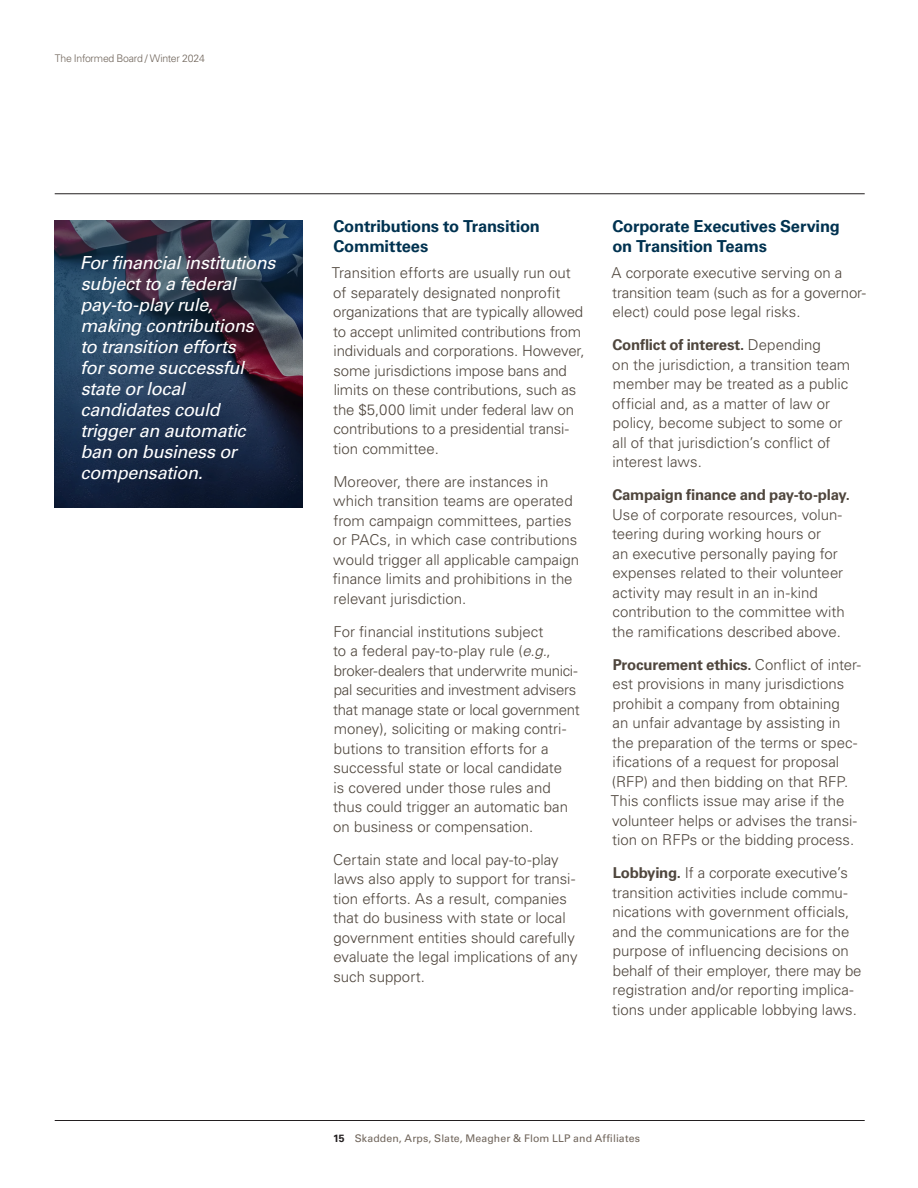
<style>
.page{position:relative;width:918px;height:1188px;background:#fff}
.page>*{position:absolute;margin:0;border:0;box-sizing:border-box;transform-origin:0 0}
.t1{font:italic 18px/21px "Univers LT Std";letter-spacing:-.02em;color:#fff}
.t2{font:700 16.5px/19.5px "Univers LT Std";letter-spacing:-.015em;color:#003250}
.t3{font:300 15px/19.5px "Univers LT Std";color:#4f463d}
.t4{font:10.5px "Univers LT Std";letter-spacing:.01em;color:#6f645a}
.t5{font:300 10.5px "Univers LT Std";letter-spacing:-.025em;color:#6f645a}
.s1{font-style:italic}
.s2{font-weight:700}
.s3{font-weight:700;color:#231f20}
</style>
<div class="page">
<hr style="left:55px;top:1120px;width:810px;height:1px;background:#231f20">
<hr style="left:55px;top:194px;width:810px;height:1px;background:#231f20">
<svg style="left:54px;top:220px;width:248px;height:288px;background:#26334c"></svg>
<p class="t5" style="left:55px;top:52px;width:152px">The Informed Board / Winter 2024</p>
<p class="t1" style="left:80px;top:252px;width:197px">For financial institutions subject to a federal pay-to-play rule, making contributions<br>to transition efforts<br>for some successful state or local candidates could trigger an automatic ban on business or compensation.</p>
<p class="t2" style="left:333px;top:217px;width:208px">Contributions to Transition<br>Committees</p>
<p class="t3" style="left:332px;top:263px;width:254px">Transition efforts are usually run out of separately designated nonprofit organizations that are typically allowed to accept unlimited contributions from individuals and corporations. However, some jurisdictions impose bans and limits on these contributions, such as the $5,000 limit under federal law on contributions to a presidential transi&shy;tion committee.</p>
<p class="t3" style="left:333px;top:472px;width:248px">Moreover, there are instances in which transition teams are operated from campaign committees, parties or PACs, in which case contributions would trigger all applicable campaign finance limits and prohibitions in the relevant jurisdiction.</p>
<p class="t3" style="left:333px;top:622px;width:248px">For financial institutions subject<br>to a federal pay-to-play rule (<span class="s1">e.g.</span>, broker-dealers that underwrite munici&shy;pal securities and investment advisers that manage state or local government money), soliciting or making contri&shy;butions to transition efforts for a successful state or local candidate<br>is covered under those rules and thus could trigger an automatic ban on business or compensation.</p>
<p class="t3" style="left:333px;top:850px;width:246px">Certain state and local pay-to-play laws also apply to support for transi&shy;tion efforts. As a result, companies that do business with state or local government entities should carefully evaluate the legal implications of any such support.</p>
<p class="t2" style="left:612px;top:217px;width:229px">Corporate Executives Serving on Transition Teams</p>
<p class="t3" style="left:612px;top:263px;width:256px">A corporate executive serving on a transition team (such as for a governor&shy;elect) could pose legal risks.</p>
<p class="t3" style="left:612px;top:335px;width:239px"><span class="s2">Conflict of interest.</span> Depending<br>on the jurisdiction, a transition team member may be treated as a public official and, as a matter of law or policy, become subject to some or all of that jurisdiction’s conflict of interest laws.</p>
<p class="t3" style="left:612px;top:485px;width:239px"><span class="s2">Campaign finance and pay-to-play.<br></span>Use of corporate resources, volun&shy;teering during working hours or<br>an executive personally paying for expenses related to their volunteer activity may result in an in-kind contribution to the committee with the ramifications described above.</p>
<p class="t3" style="left:611px;top:655px;width:252px"><span class="s2">Procurement ethics.</span> Conflict of inter&shy;est provisions in many jurisdictions prohibit a company from obtaining<br>an unfair advantage by assisting in the preparation of the terms or spec&shy;ifications of a request for proposal (RFP) and then bidding on that RFP.<br>This conflicts issue may arise if the volunteer helps or advises the transi&shy;tion on RFPs or the bidding process.</p>
<p class="t3" style="left:612px;top:863px;width:251px"><span class="s2">Lobbying.</span> If a corporate executive’s transition activities include commu&shy;nications with government officials, and the communications are for the purpose of influencing decisions on behalf of their employer, there may be registration and/or reporting implica&shy;tions under applicable lobbying laws.</p>
<p class="t4" style="left:333px;top:1132px;width:308px"><span class="s3">15</span> Skadden, Arps, Slate, Meagher &amp; Flom LLP and Affiliates</p>
</div>
